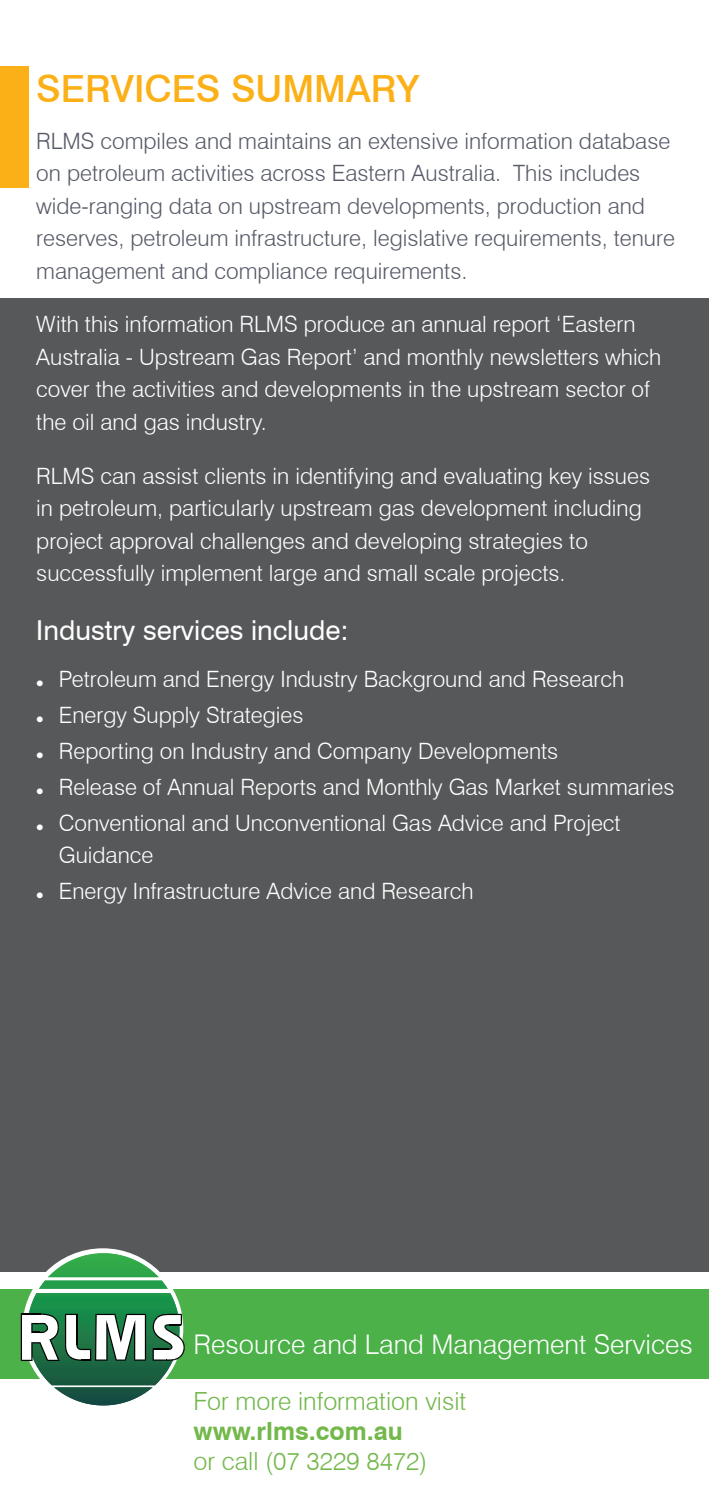
<style>
.page{position:relative;width:709px;height:1489px;background:#fff}
.page>*{position:absolute;margin:0;border:0;box-sizing:border-box;transform-origin:0 0}
.t1{font:500 37.5px "Swiss 721 BT";color:#fbb018}
.t2{font:27.5px "Swiss 721 BT";color:#fff}
.t3{font:300 27.25px "Swiss 721 BT";color:#fff}
.t4{font:300 25px "Swiss 721 BT";color:#72b84b}
.t5{font:700 25px "Swiss 721 BT";color:#72b84b}
.t6{font:300 22.5px/32.5px "Swiss 721 BT";color:#fff}
.t7{font:300 22.5px/32.5px "Swiss 721 BT";color:#575b68}
</style>
<div class="page">
<div style="left:0;top:1289px;width:708px;height:89px;background:#4bb148"></div>
<div style="left:0;top:66px;width:29px;height:122px;background:#fbb018"></div>
<div style="left:0;top:298px;width:708px;height:973px;background:#57585a"></div>
<svg style="left:21px;top:1253px;width:164px;height:152px"></svg>
<h1 class="t1" style="left:36px;top:66px;width:249px">SERVICES SUMMA</h1>
<h1 class="t1" style="left:370px;top:66px;width:50px">RY</h1>
<p class="t7" style="left:36px;top:124px;width:639px">RLMS compiles and maintains an extensive information database on petroleum activities across Eastern Australia. This includes wide-ranging data on upstream developments, production and reserves, petroleum infrastructure, legislative requirements, tenure management and compliance requirements.</p>
<p class="t6" style="left:36px;top:308px;width:626px">With this information RLMS produce an annual report ‘Eastern Australia - Upstream Gas Report’ and monthly newsletters which cover the activities and developments in the upstream sector of the oil and gas industry.</p>
<p class="t6" style="left:36px;top:459px;width:615px">RLMS can assist clients in identifying and evaluating key issues in petroleum, particularly upstream gas development including project approval challenges and developing strategies to successfully implement large and small scale projects.</p>
<p class="t2" style="left:36px;top:613px;width:314px">Industry services include:</p>
<p class="t6" style="left:59px;top:660px;width:616px;line-height:36px">Petroleum and Energy Industry Background and Research Energy Supply Strategies<br>Reporting on Industry and Company Developments<br>Release of Annual Reports and Monthly Gas Market summaries Conventional and Unconventional Gas Advice and Project</p>
<p class="t6" style="left:59px;top:837px;width:416px;line-height:36px">Guidance<br>Energy Infrastructure Advice and Research</p>
<p class="t3" style="left:193px;top:1328px;width:500px">Resource and Land Management Services</p>
<p class="t4" style="left:193px;top:1385px;width:274px">For more information visit</p>
<p class="t5" style="left:193px;top:1415px;width:210px">www.rlms.com.au</p>
<p class="t4" style="left:193px;top:1445px;width:235px">or call (07 3229 8472)</p>
</div>
